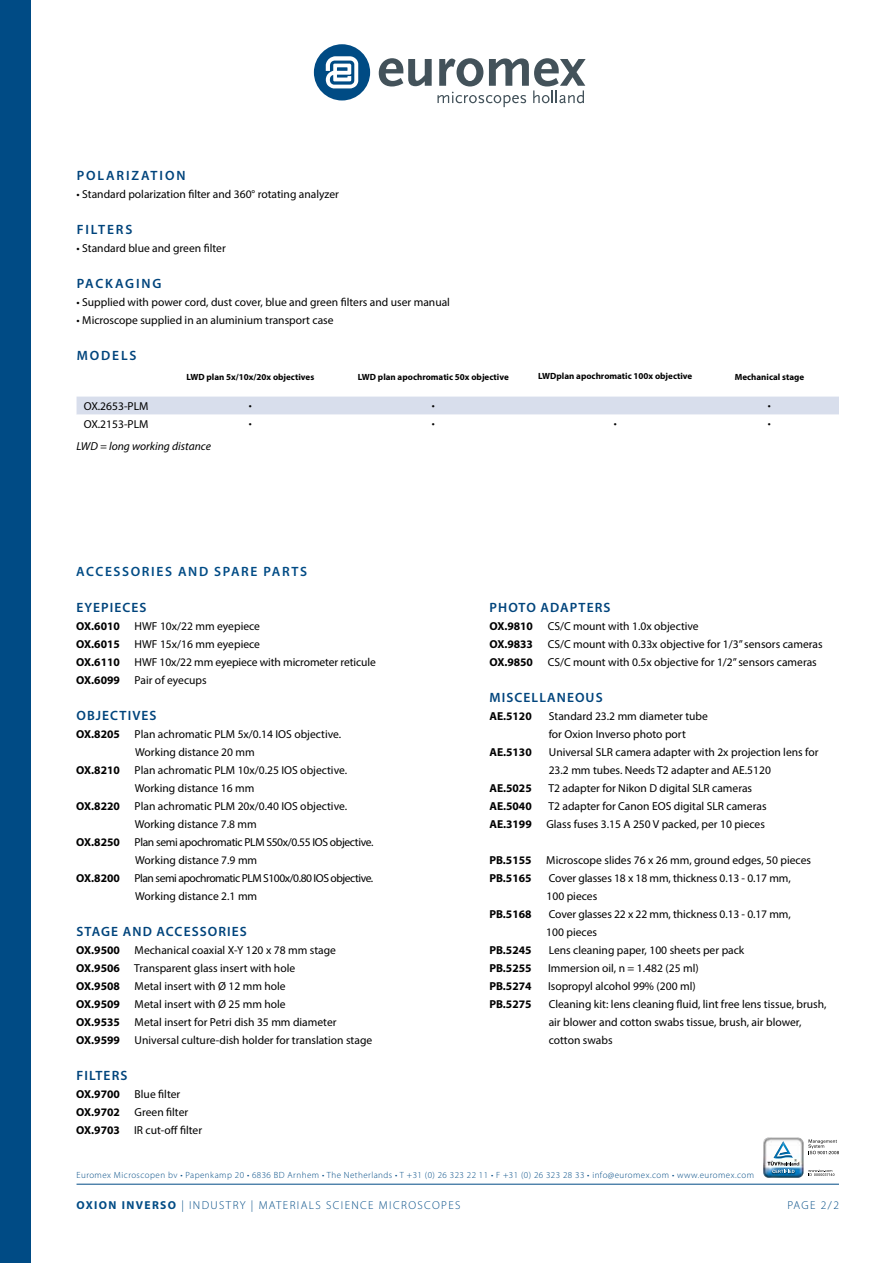
<style>
.page{position:relative;width:893px;height:1263px;background:#fff}
.page>*{position:absolute;margin:0;border:0;box-sizing:border-box;transform-origin:0 0}
.t1{font:600 13.5px "Myriad Pro";letter-spacing:.08em;color:#00447c}
.t2{font:600 13.5px "Myriad Pro";letter-spacing:.14em;color:#00447c}
.t3{font:600 13.5px "Myriad Pro";letter-spacing:.12em;color:#004b85}
.t4{font:11.55px/18px "Myriad Pro";color:#000}
.t5{font:700 11.55px "Myriad Pro";color:#000}
.t6{font:11.55px/18px "Myriad Pro";letter-spacing:-.04em;color:#000}
.t7{font:11.55px/18px "Myriad Pro";letter-spacing:-.03em;color:#000}
.t8{font:300 11.55px "Myriad Pro";letter-spacing:.12em;color:#004b85}
.t9{font:italic 11.55px "Myriad Pro";color:#000}
.t10{font:10.5px "Myriad Pro";color:#000}
.t11{font:300 9px "Myriad Pro";letter-spacing:.05em;color:#004b85}
.t12{font:700 9px "Myriad Pro";color:#000}
.s1{font-weight:700}
</style>
<div class="page">
<div style="left:0;top:0;width:30px;height:1263px;background:#004b85"></div>
<svg style="left:314px;top:44px;width:56px;height:56px"></svg>
<svg style="left:379px;top:58px;width:207px;height:49px"></svg>
<svg style="left:763px;top:1137px;width:76px;height:41px"></svg>
<hr style="left:77px;top:1184px;width:762px;height:1px;background:#004b85">
<div style="left:77px;top:397px;width:762px;height:18px;background:#d8deec"></div>
<p class="t2" style="left:77px;top:167px;width:110px">POLARIZATION</p>
<p class="t4" style="left:77px;top:185px;width:264px">• Standard polarization filter and 360° rotating analyzer</p>
<p class="t2" style="left:77px;top:221px;width:57px">FILTERS</p>
<p class="t4" style="left:77px;top:239px;width:151px">• Standard blue and green filter</p>
<p class="t2" style="left:77px;top:275px;width:85px">PACKAGING</p>
<p class="t4" style="left:77px;top:293px;width:375px">• Supplied with power cord, dust cover, blue and green filters and user manual</p>
<p class="t4" style="left:77px;top:311px;width:259px">• Microscope supplied in an aluminium transport case</p>
<p class="t1" style="left:77px;top:347px;width:61px">MODELS</p>
<p class="t12" style="left:186px;top:371px;width:129px">LWD plan 5x/10x/20x objectives</p>
<p class="t12" style="left:358px;top:371px;width:152px">LWD plan apochromatic 50x objective</p>
<p class="t12" style="left:538px;top:370px;width:156px">LWDplan apochromatic 100x objective</p>
<p class="t12" style="left:735px;top:371px;width:71px">Mechanical stage</p>
<p class="t4" style="left:84px;top:397px;width:66px">OX.2653-PLM</p>
<p class="t10" style="left:249px;top:399px;width:4px">•</p>
<p class="t10" style="left:432px;top:399px;width:4px">•</p>
<p class="t10" style="left:768px;top:399px;width:4px">•</p>
<p class="t4" style="left:84px;top:415px;width:66px">OX.2153-PLM</p>
<p class="t10" style="left:249px;top:417px;width:4px">•</p>
<p class="t10" style="left:432px;top:417px;width:4px">•</p>
<p class="t10" style="left:614px;top:417px;width:4px">•</p>
<p class="t10" style="left:768px;top:417px;width:4px">•</p>
<p class="t9" style="left:77px;top:439px;width:136px">LWD = long working distance</p>
<p class="t3" style="left:76px;top:563px;width:232px">ACCESSORIES AND SPARE PARTS</p>
<p class="t1" style="left:76px;top:599px;width:17px">EYEPIECES</p>
<p class="t5" style="left:76px;top:619px;width:45px">OX.6010</p>
<p class="t4" style="left:135px;top:617px;width:127px">HWF 10x/22 mm eyepiece</p>
<p class="t5" style="left:76px;top:637px;width:45px">OX.6015</p>
<p class="t4" style="left:135px;top:635px;width:127px">HWF 15x/16 mm eyepiece</p>
<p class="t5" style="left:76px;top:655px;width:45px">OX.6110</p>
<p class="t4" style="left:135px;top:653px;width:243px">HWF 10x/22 mm eyepiece with micrometer reticule</p>
<p class="t5" style="left:76px;top:673px;width:45px">OX.6099</p>
<p class="t4" style="left:135px;top:671px;width:74px">Pair of eyecups</p>
<p class="t1" style="left:76px;top:707px;width:82px">OBJECTIVES</p>
<p class="t5" style="left:76px;top:727px;width:45px">OX.8205</p>
<p class="t4" style="left:135px;top:725px;width:208px">Plan achromatic PLM 5x/0.14 IOS objective.<br>Working distance 20 mm</p>
<p class="t5" style="left:76px;top:763px;width:45px">OX.8210</p>
<p class="t4" style="left:135px;top:761px;width:214px">Plan achromatic PLM 10x/0.25 IOS objective.<br>Working distance 16 mm</p>
<p class="t5" style="left:76px;top:799px;width:45px">OX.8220</p>
<p class="t4" style="left:135px;top:797px;width:214px">Plan achromatic PLM 20x/0.40 IOS objective.<br>Working distance 7.8 mm</p>
<p class="t5" style="left:76px;top:835px;width:45px">OX.8250</p>
<p class="t7" style="left:135px;top:833px;width:240px">Plan semi apochromatic PLM S50x/0.55 IOS objective.<br>Working distance 7.9 mm</p>
<p class="t5" style="left:76px;top:871px;width:45px">OX.8200</p>
<p class="t6" style="left:135px;top:869px;width:240px">Plan semi apochromatic PLM S100x/0.80 IOS objective.<br>Working distance 2.1 mm</p>
<p class="t1" style="left:76px;top:923px;width:172px">STAGE AND ACCESSORIES</p>
<p class="t5" style="left:76px;top:943px;width:45px">OX.9500</p>
<p class="t4" style="left:76px;top:941px;width:261px;text-indent:58px">Mechanical coaxial X-Y 120 x 78 mm stage<br><span class="s1">OX.9506</span> Transparent glass insert with hole<br><span class="s1">OX.9508</span></p>
<p class="t4" style="left:135px;top:977px;width:153px">Metal insert with Ø 12 mm hole</p>
<p class="t5" style="left:76px;top:997px;width:45px">OX.9509</p>
<p class="t4" style="left:135px;top:995px;width:153px">Metal insert with Ø 25 mm hole</p>
<p class="t5" style="left:76px;top:1015px;width:45px">OX.9535</p>
<p class="t4" style="left:135px;top:1013px;width:203px">Metal insert for Petri dish 35 mm diameter</p>
<p class="t5" style="left:76px;top:1033px;width:45px">OX.9599</p>
<p class="t4" style="left:135px;top:1031px;width:239px">Universal culture-dish holder for translation stage</p>
<p class="t1" style="left:76px;top:1067px;width:52px">FILTERS</p>
<p class="t5" style="left:76px;top:1087px;width:45px">OX.9700</p>
<p class="t4" style="left:135px;top:1085px;width:47px">Blue filter</p>
<p class="t5" style="left:76px;top:1105px;width:45px">OX.9702</p>
<p class="t4" style="left:76px;top:1103px;width:127px;text-indent:58px">Green filter<br><span class="s1">OX.9703</span> IR cut-off filter</p>
<p class="t1" style="left:490px;top:599px;width:123px">PHOTO ADAPTERS</p>
<p class="t5" style="left:489px;top:619px;width:45px">OX.9810</p>
<p class="t4" style="left:548px;top:617px;width:152px">CS/C mount with 1.0x objective</p>
<p class="t5" style="left:489px;top:637px;width:45px">OX.9833</p>
<p class="t4" style="left:548px;top:635px;width:277px">CS/C mount with 0.33x objective for 1/3” sensors cameras</p>
<p class="t5" style="left:489px;top:655px;width:45px">OX.9850</p>
<p class="t4" style="left:548px;top:653px;width:271px">CS/C mount with 0.5x objective for 1/2” sensors cameras</p>
<p class="t1" style="left:490px;top:689px;width:115px">MISCELLANEOUS</p>
<p class="t5" style="left:489px;top:709px;width:44px">AE.5120</p>
<p class="t4" style="left:549px;top:707px;width:161px">Standard 23.2 mm diameter tube for Oxion Inverso photo port</p>
<p class="t5" style="left:489px;top:745px;width:44px">AE.5130</p>
<p class="t4" style="left:549px;top:743px;width:271px">Universal SLR camera adapter with 2x projection lens for<br>23.2 mm tubes. Needs T2 adapter and AE.5120</p>
<p class="t5" style="left:489px;top:781px;width:44px">AE.5025</p>
<p class="t4" style="left:548px;top:779px;width:205px">T2 adapter for Nikon D digital SLR cameras</p>
<p class="t5" style="left:489px;top:799px;width:44px">AE.5040</p>
<p class="t4" style="left:548px;top:797px;width:220px">T2 adapter for Canon EOS digital SLR cameras</p>
<p class="t5" style="left:489px;top:817px;width:44px">AE.3199</p>
<p class="t4" style="left:546px;top:815px;width:220px">Glass fuses 3.15 A 250 V packed, per 10 pieces</p>
<p class="t5" style="left:489px;top:853px;width:44px">PB.5155</p>
<p class="t4" style="left:546px;top:851px;width:266px">Microscope slides 76 x 26 mm, ground edges, 50 pieces</p>
<p class="t5" style="left:489px;top:871px;width:44px">PB.5165</p>
<p class="t4" style="left:546px;top:869px;width:246px">Cover glasses 18 x 18 mm, thickness 0.13 - 0.17 mm,<br>100 pieces</p>
<p class="t5" style="left:489px;top:907px;width:44px">PB.5168</p>
<p class="t4" style="left:546px;top:905px;width:246px">Cover glasses 22 x 22 mm, thickness 0.13 - 0.17 mm,<br>100 pieces</p>
<p class="t5" style="left:489px;top:943px;width:44px">PB.5245</p>
<p class="t4" style="left:549px;top:941px;width:197px">Lens cleaning paper, 100 sheets per pack</p>
<p class="t5" style="left:489px;top:961px;width:44px">PB.5255</p>
<p class="t4" style="left:548px;top:959px;width:152px">Immersion oil, n = 1.482 (25 ml)</p>
<p class="t5" style="left:489px;top:979px;width:44px">PB.5274</p>
<p class="t4" style="left:548px;top:977px;width:149px">Isopropyl alcohol 99% (200 ml)</p>
<p class="t5" style="left:489px;top:997px;width:44px">PB.5275</p>
<p class="t4" style="left:549px;top:995px;width:279px">Cleaning kit: lens cleaning fluid, lint free lens tissue, brush, air blower and cotton swabs tissue, brush, air blower, cotton swabs</p>
<p class="t11" style="left:77px;top:1169px;width:679px">Euromex Microscopen bv • Papenkamp 20 • 6836 BD Arnhem • The Netherlands • T +31 (0) 26 323 22 11 • F +31 (0) 26 323 28 33 • info@euromex.com • www.euromex.com</p>
<p class="t8" style="left:77px;top:1198px;width:385px"><span class="s1">OXION INVERSO</span> | INDUSTRY | MATERIALS SCIENCE MICROSCOPES</p>
<p class="t8" style="left:787px;top:1198px;width:53px">PAGE 2/2</p>
</div>
